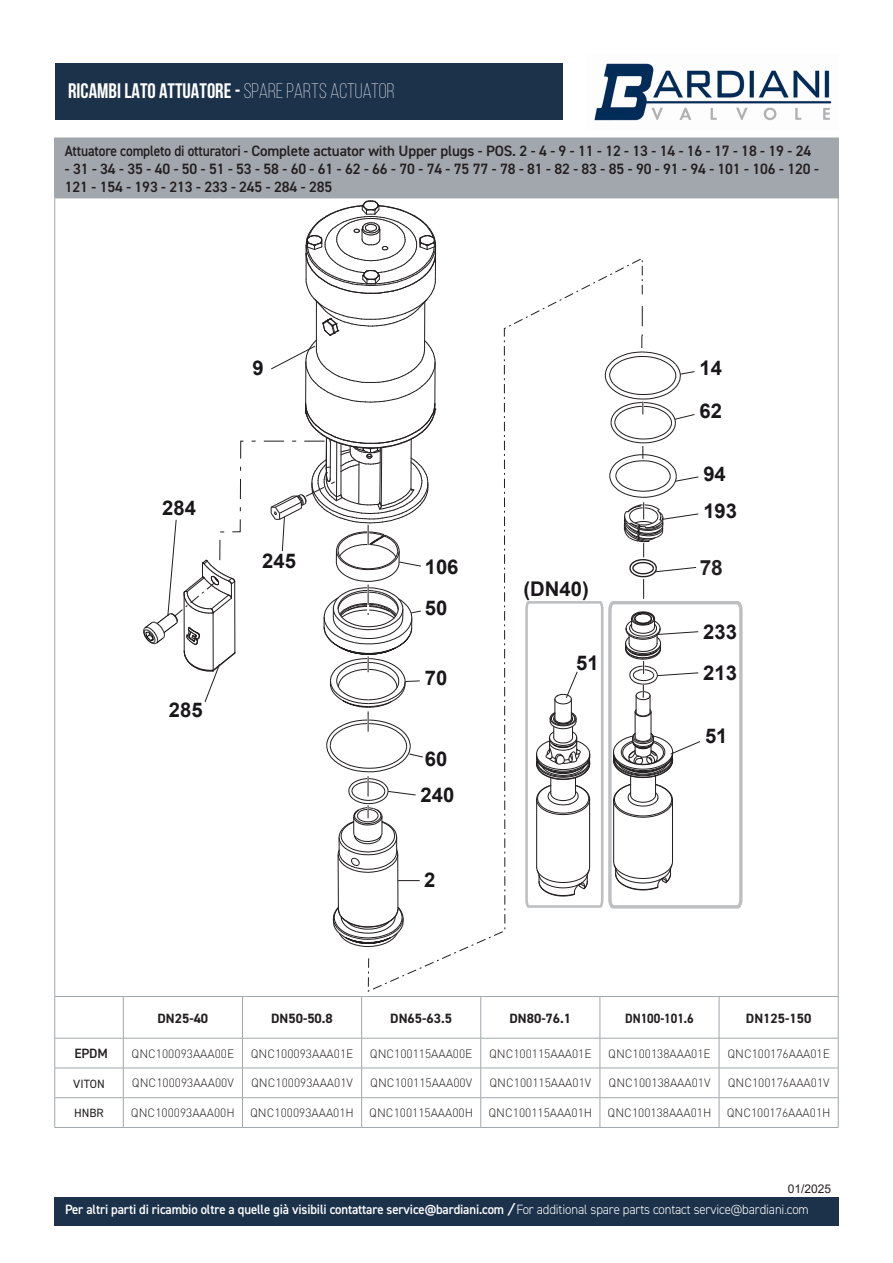
<style>
.page{position:relative;width:893px;height:1263px;background:#fff}
.page>*{position:absolute;margin:0;border:0;box-sizing:border-box;transform-origin:0 0}
.t1{font:700 21px "Bebas Neue";color:#fff}
.t2{font:700 21px "Arial";color:#231f20}
.t3{font:700 20.25px/35.8px "Arial";color:#1a171b}
.t4{font:600 15px/18px "DIN2014";letter-spacing:-.01em;color:#231f20}
.t5{font:600 15px "DIN2014";letter-spacing:-.01em;color:#231f20;scale:.9 1}
.t6{font:600 13.5px "DIN2014";letter-spacing:-.01em;color:#fff;scale:.95 1}
.t7{font:700 13.5px "DIN2014";color:#231f20}
.t8{font:700 13.5px "DIN2014";color:#231f20;scale:.9 1}
.t9{font:600 13.5px "DIN2014";color:#231f20}
.TESTO_NORMALE_08{font:300 12px "DIN";color:#231f20}
.TESTO_GRASSETTO_08{font:12px "DIN2014";color:#231f20}
.t10{font:12px "Arial";color:#231f20}
.s1{font-weight:300}
.s2{font-weight:700;font-style:italic}
</style>
<div class="page">
<img style="left:594px;top:63px;width:238px;height:58px">
<div style="left:55px;top:64px;width:508px;height:56px;background:#1c324b"></div>
<div style="left:54px;top:1197px;width:785px;height:29px;background:#1c324b"></div>
<div style="left:55px;top:138px;width:783px;height:60px;background:#a1a7ac"></div>
<hr style="left:54px;top:137px;width:69px;height:2px;background:#a1a7ac">
<hr style="left:54px;top:139px;width:2px;height:59px;background:#a1a7ac">
<hr style="left:123px;top:137px;width:119px;height:2px;background:#a1a7ac">
<hr style="left:242px;top:137px;width:120px;height:2px;background:#a1a7ac">
<hr style="left:362px;top:137px;width:119px;height:2px;background:#a1a7ac">
<hr style="left:481px;top:137px;width:119px;height:2px;background:#a1a7ac">
<hr style="left:600px;top:137px;width:119px;height:2px;background:#a1a7ac">
<hr style="left:719px;top:137px;width:120px;height:2px;background:#a1a7ac">
<hr style="left:837px;top:139px;width:2px;height:59px;background:#a1a7ac">
<hr style="left:55px;top:198px;width:68px;height:1px;background:#a1a7ac">
<hr style="left:54px;top:198px;width:1px;height:798px;background:#a1a7ac">
<hr style="left:123px;top:198px;width:119px;height:1px;background:#a1a7ac">
<hr style="left:242px;top:198px;width:120px;height:1px;background:#a1a7ac">
<hr style="left:362px;top:198px;width:119px;height:1px;background:#a1a7ac">
<hr style="left:481px;top:198px;width:119px;height:1px;background:#a1a7ac">
<hr style="left:600px;top:198px;width:119px;height:1px;background:#a1a7ac">
<hr style="left:719px;top:198px;width:119px;height:1px;background:#a1a7ac">
<hr style="left:838px;top:198px;width:1px;height:798px;background:#a1a7ac">
<hr style="left:55px;top:996px;width:68px;height:1px;background:#a1a7ac">
<hr style="left:54px;top:997px;width:1px;height:41px;background:#a1a7ac">
<hr style="left:123px;top:996px;width:119px;height:1px;background:#a1a7ac">
<hr style="left:123px;top:997px;width:1px;height:41px;background:#a1a7ac">
<hr style="left:242px;top:996px;width:120px;height:1px;background:#a1a7ac">
<hr style="left:242px;top:997px;width:1px;height:41px;background:#a1a7ac">
<hr style="left:362px;top:996px;width:119px;height:1px;background:#a1a7ac">
<hr style="left:361px;top:997px;width:1px;height:41px;background:#a1a7ac">
<hr style="left:481px;top:996px;width:119px;height:1px;background:#a1a7ac">
<hr style="left:480px;top:997px;width:1px;height:41px;background:#a1a7ac">
<hr style="left:600px;top:996px;width:119px;height:1px;background:#a1a7ac">
<hr style="left:600px;top:997px;width:1px;height:41px;background:#a1a7ac">
<hr style="left:719px;top:996px;width:119px;height:1px;background:#a1a7ac">
<hr style="left:719px;top:997px;width:1px;height:41px;background:#a1a7ac">
<hr style="left:838px;top:997px;width:1px;height:41px;background:#a1a7ac">
<hr style="left:55px;top:1038px;width:68px;height:1px;background:#a1a7ac">
<hr style="left:54px;top:1038px;width:1px;height:30px;background:#a1a7ac">
<hr style="left:123px;top:1038px;width:119px;height:1px;background:#a1a7ac">
<hr style="left:123px;top:1038px;width:1px;height:30px;background:#a1a7ac">
<hr style="left:242px;top:1038px;width:120px;height:1px;background:#a1a7ac">
<hr style="left:242px;top:1038px;width:1px;height:30px;background:#a1a7ac">
<hr style="left:362px;top:1038px;width:119px;height:1px;background:#a1a7ac">
<hr style="left:361px;top:1038px;width:1px;height:30px;background:#a1a7ac">
<hr style="left:481px;top:1038px;width:119px;height:1px;background:#a1a7ac">
<hr style="left:480px;top:1038px;width:1px;height:30px;background:#a1a7ac">
<hr style="left:600px;top:1038px;width:119px;height:1px;background:#a1a7ac">
<hr style="left:600px;top:1038px;width:1px;height:30px;background:#a1a7ac">
<hr style="left:719px;top:1038px;width:119px;height:1px;background:#a1a7ac">
<hr style="left:719px;top:1038px;width:1px;height:30px;background:#a1a7ac">
<hr style="left:838px;top:1038px;width:1px;height:30px;background:#a1a7ac">
<hr style="left:55px;top:1068px;width:68px;height:1px;background:#a1a7ac">
<hr style="left:123px;top:1068px;width:119px;height:1px;background:#a1a7ac">
<hr style="left:242px;top:1068px;width:120px;height:1px;background:#a1a7ac">
<hr style="left:362px;top:1068px;width:119px;height:1px;background:#a1a7ac">
<hr style="left:481px;top:1068px;width:119px;height:1px;background:#a1a7ac">
<hr style="left:600px;top:1068px;width:119px;height:1px;background:#a1a7ac">
<hr style="left:719px;top:1068px;width:119px;height:1px;background:#a1a7ac">
<hr style="left:55px;top:1097px;width:68px;height:1px;background:#a1a7ac">
<svg style="left:54px;top:1068px;width:1px;height:59px"></svg>
<hr style="left:123px;top:1097px;width:119px;height:1px;background:#a1a7ac">
<svg style="left:123px;top:1068px;width:1px;height:59px"></svg>
<hr style="left:242px;top:1097px;width:120px;height:1px;background:#a1a7ac">
<svg style="left:242px;top:1069px;width:1px;height:58px"></svg>
<hr style="left:362px;top:1097px;width:119px;height:1px;background:#a1a7ac">
<svg style="left:361px;top:1068px;width:1px;height:59px"></svg>
<hr style="left:481px;top:1097px;width:119px;height:1px;background:#a1a7ac">
<svg style="left:480px;top:1068px;width:1px;height:59px"></svg>
<hr style="left:600px;top:1097px;width:119px;height:1px;background:#a1a7ac">
<svg style="left:600px;top:1068px;width:1px;height:59px"></svg>
<hr style="left:719px;top:1097px;width:119px;height:1px;background:#a1a7ac">
<svg style="left:719px;top:1068px;width:1px;height:59px"></svg>
<svg style="left:838px;top:1068px;width:1px;height:59px"></svg>
<hr style="left:55px;top:1127px;width:68px;height:1px;background:#a1a7ac">
<hr style="left:123px;top:1127px;width:119px;height:1px;background:#a1a7ac">
<hr style="left:242px;top:1127px;width:120px;height:1px;background:#a1a7ac">
<hr style="left:362px;top:1127px;width:119px;height:1px;background:#a1a7ac">
<hr style="left:481px;top:1127px;width:119px;height:1px;background:#a1a7ac">
<hr style="left:600px;top:1127px;width:119px;height:1px;background:#a1a7ac">
<hr style="left:719px;top:1127px;width:119px;height:1px;background:#a1a7ac">
<svg style="left:367px;top:258px;width:276px;height:734px"></svg>
<svg style="left:143px;top:200px;width:293px;height:747px"></svg>
<svg style="left:525px;top:306px;width:218px;height:602px"></svg>
<div style="left:698px;top:556px;width:37px;height:17px;background:#fff"></div>
<p class="t1" style="left:68px;top:79px;width:328px">RICAMBI LATO ATTUATORE - <span class="s1">SPARE PARTS ACTUATOR</span></p>
<p class="t5" style="left:65px;top:141px;width:831px">Attuatore completo di otturatori - Complete actuator with Upper plugs - POS. 2 - 4 - 9 - 11 - 12 - 13 - 14 - 16 - 17 - 18 - 19 - 24</p>
<p class="t4" style="left:65px;top:159px;width:755px">- 31 - 34 - 35 - 40 - 50 - 51 - 53 - 58 - 60 - 61 - 62 - 66 - 70 - 74 - 75 77 - 78 - 81 - 82 - 83 - 85 - 90 - 91 - 94 - 101 - 106 - 120 -<br>121 - 154 - 193 - 213 - 233 - 245 - 284 - 285</p>
<p class="t3" style="left:162px;top:490px;width:35px">284</p>
<p class="t3" style="left:253px;top:350px;width:13px">9</p>
<p class="t3" style="left:262px;top:543px;width:35px">245</p>
<p class="t3" style="left:169px;top:692px;width:35px">285</p>
<p class="t3" style="left:425px;top:549px;width:35px">106</p>
<p class="t3" style="left:425px;top:591px;width:24px">50</p>
<p class="t3" style="left:425px;top:660px;width:24px">70</p>
<p class="t3" style="left:421px;top:741px;width:35px">60<br>240</p>
<p class="t3" style="left:424px;top:862px;width:13px">2</p>
<p class="t3" style="left:523px;top:571px;width:67px">(DN40)</p>
<p class="t3" style="left:576px;top:645px;width:24px">51</p>
<p class="t3" style="left:699px;top:347px;width:24px;line-height:42.9px">14<br>62</p>
<p class="t3" style="left:703px;top:455px;width:35px;line-height:37px">94<br>193</p>
<p class="t3" style="left:701px;top:546px;width:35px">242</p>
<p class="t2" style="left:700px;top:553px;width:25px">78</p>
<p class="t3" style="left:703px;top:614px;width:35px">233</p>
<p class="t3" style="left:703px;top:655px;width:35px">213</p>
<p class="t3" style="left:705px;top:718px;width:24px">51</p>
<p class="t7" style="left:157px;top:1009px;width:52px">DN25-40</p>
<p class="t7" style="left:271px;top:1009px;width:63px">DN50-50.8</p>
<p class="t7" style="left:390px;top:1009px;width:63px">DN65-63.5</p>
<p class="t7" style="left:509px;top:1009px;width:63px">DN80-76.1</p>
<p class="t8" style="left:625px;top:1009px;width:78px">DN100-101.6</p>
<p class="t7" style="left:746px;top:1009px;width:67px">DN125-150</p>
<p class="t9" style="left:74px;top:1045px;width:35px">EPDM</p>
<p class="TESTO_NORMALE_08" style="left:132px;top:1046px;width:104px">QNC100093AAA00E</p>
<p class="TESTO_NORMALE_08" style="left:251px;top:1046px;width:104px">QNC100093AAA01E</p>
<p class="TESTO_NORMALE_08" style="left:370px;top:1046px;width:104px">QNC100115AAA00E</p>
<p class="TESTO_NORMALE_08" style="left:489px;top:1046px;width:104px">QNC100115AAA01E</p>
<p class="TESTO_NORMALE_08" style="left:608px;top:1046px;width:104px">QNC100138AAA01E</p>
<p class="TESTO_NORMALE_08" style="left:727px;top:1046px;width:104px">QNC100176AAA01E</p>
<p class="TESTO_GRASSETTO_08" style="left:73px;top:1076px;width:33px">VITON</p>
<p class="TESTO_NORMALE_08" style="left:132px;top:1075px;width:103px">QNC100093AAA00V</p>
<p class="TESTO_NORMALE_08" style="left:251px;top:1075px;width:103px">QNC100093AAA01V</p>
<p class="TESTO_NORMALE_08" style="left:370px;top:1075px;width:103px">QNC100115AAA00V</p>
<p class="TESTO_NORMALE_08" style="left:489px;top:1075px;width:103px">QNC100115AAA01V</p>
<p class="TESTO_NORMALE_08" style="left:609px;top:1075px;width:103px">QNC100138AAA01V</p>
<p class="TESTO_NORMALE_08" style="left:728px;top:1075px;width:103px">QNC100176AAA01V</p>
<p class="TESTO_GRASSETTO_08" style="left:74px;top:1106px;width:31px">HNBR</p>
<p class="TESTO_NORMALE_08" style="left:131px;top:1105px;width:105px">QNC100093AAA00H</p>
<p class="TESTO_NORMALE_08" style="left:250px;top:1105px;width:105px">QNC100093AAA01H</p>
<p class="TESTO_NORMALE_08" style="left:369px;top:1105px;width:105px">QNC100115AAA00H</p>
<p class="TESTO_NORMALE_08" style="left:488px;top:1105px;width:105px">QNC100115AAA01H</p>
<p class="TESTO_NORMALE_08" style="left:608px;top:1105px;width:105px">QNC100138AAA01H</p>
<p class="TESTO_NORMALE_08" style="left:727px;top:1105px;width:105px">QNC100176AAA01H</p>
<p class="t10" style="left:788px;top:1180px;width:45px">01/2025</p>
<p class="t6" style="left:65px;top:1200px;width:784px">Per altri parti di ricambio oltre a quelle già visibili contattare service@bardiani.com <span class="s2">/</span> <span class="s1">For additional spare parts contact service@bardiani.com</span></p>
</div>
